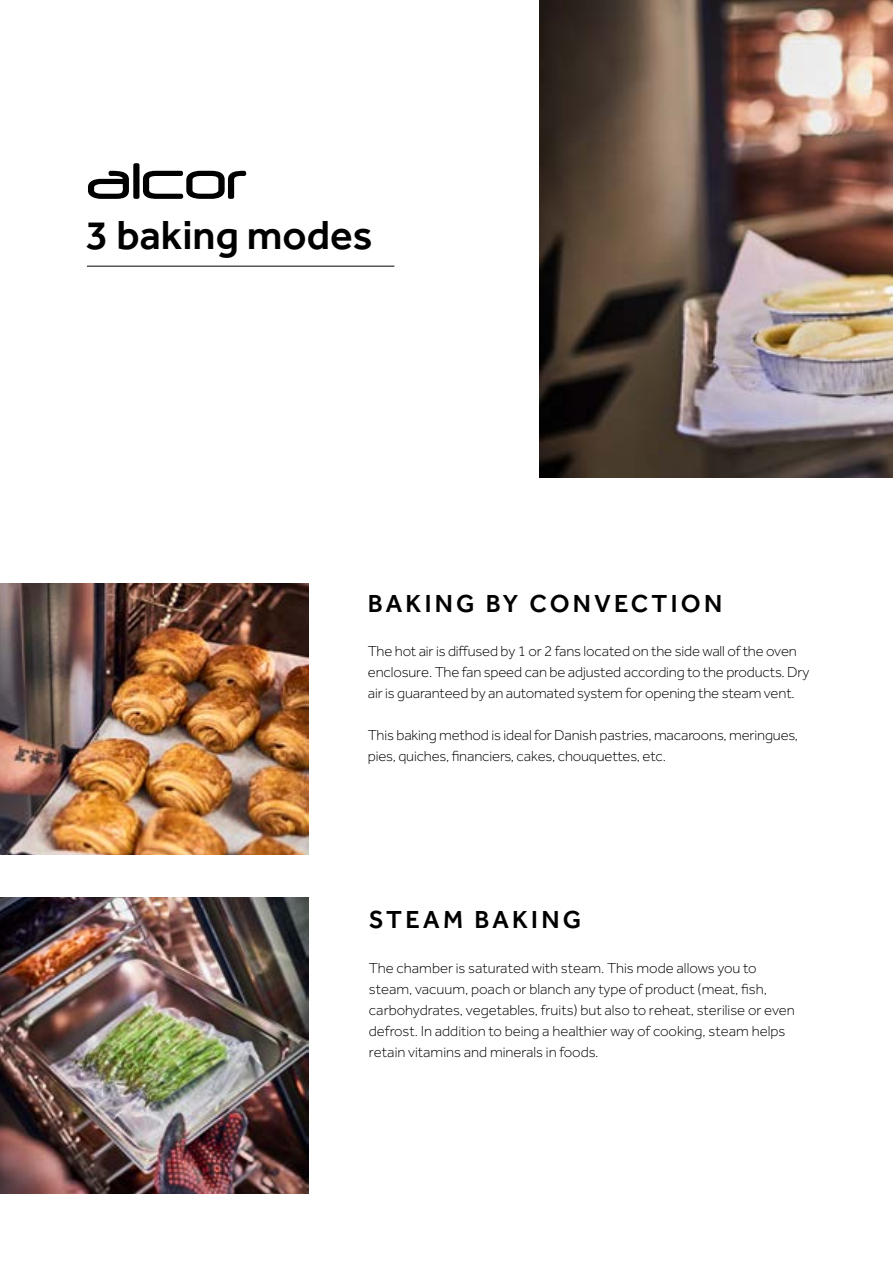
<style>
.page{position:relative;width:893px;height:1263px;background:#fff}
.page>*{position:absolute;margin:0;border:0;box-sizing:border-box;transform-origin:0 0}
.t1{font:60px "Neuropol";color:#000}
.t2{font:500 42px "Effra";color:#000}
.t3{font:500 25.5px "Effra";letter-spacing:.13em;color:#000}
.t4{font:300 15px/21px "Effra";letter-spacing:-.01em;color:#000}
</style>
<div class="page">
<hr style="left:87px;top:266px;width:307px;height:1px;background:#000">
<img style="left:0;top:897px;width:308px;height:297px">
<img style="left:0;top:584px;width:308px;height:271px">
<img style="left:539px;top:0;width:354px;height:478px">
<h1 class="t1" style="left:86px;top:149px;width:163px">alcor</h1>
<h2 class="t2" style="left:86px;top:210px;width:288px">3 baking modes</h2>
<h3 class="t3" style="left:368px;top:588px;width:356px">BAKING BY CONVECTION</h3>
<p class="t4" style="left:368px;top:641px;width:443px">The hot air is diffused by 1 or 2 fans located on the side wall of the oven enclosure. The fan speed can be adjusted according to the products. Dry air is guaranteed by an automated system for opening the steam vent.</p>
<p class="t4" style="left:368px;top:725px;width:432px">This baking method is ideal for Danish pastries, macaroons, meringues, pies, quiches, financiers, cakes, chouquettes, etc.</p>
<h3 class="t3" style="left:369px;top:904px;width:214px">STEAM BAKING</h3>
<p class="t4" style="left:369px;top:957px;width:428px">The chamber is saturated with steam. This mode allows you to steam, vacuum, poach or blanch any type of product (meat, fish, carbohydrates, vegetables, fruits) but also to reheat, sterilise or even defrost. In addition to being a healthier way of cooking, steam helps retain vitamins and minerals in foods.</p>
</div>
